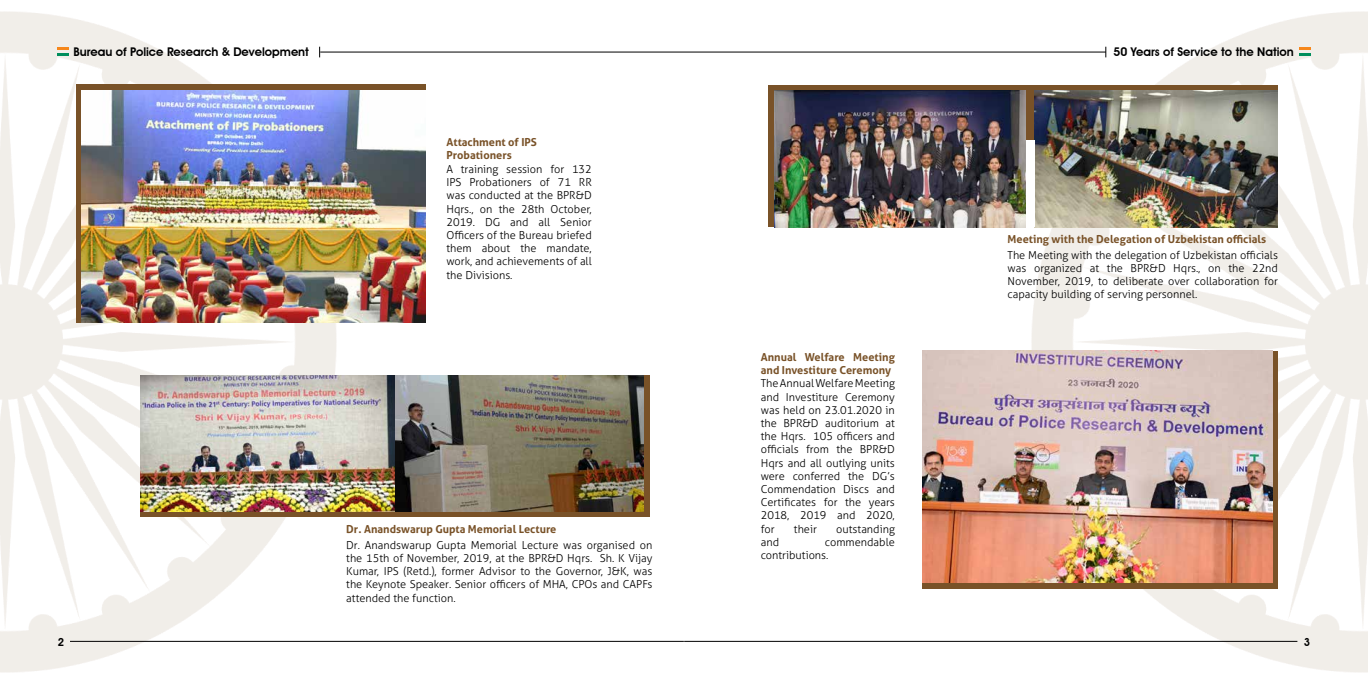
<style>
.page{position:relative;width:1368px;height:684px;background:#fff}
.page>*{position:absolute;margin:0;border:0;box-sizing:border-box;transform-origin:0 0}
.t1{font:600 12px "Avant Garde IT Cby BT";color:#000}
.t2{font:300 11px/13.2px "Aller";color:#000;text-align:justify}
.t3{font:700 11px/13.2px "Aller";color:#795228}
.t4{font:600 11px "Avant Garde IT Cby BT";color:#000}
</style>
<div class="page">
<img style="left:0;top:11px;width:352px;height:662px">
<img style="left:1016px;top:11px;width:352px;height:662px">
<hr style="left:70px;top:641px;width:614px;height:1px;background:#000">
<hr style="left:684px;top:641px;width:613px;height:1px;background:#000">
<svg style="left:58px;top:47px;width:11px;height:9px"></svg>
<hr style="left:320px;top:52px;width:364px;height:1px;background:#000">
<svg style="left:1299px;top:47px;width:11px;height:9px"></svg>
<hr style="left:684px;top:52px;width:422px;height:1px;background:#000">
<div style="left:140px;top:375px;width:509px;height:142px;background:#795228"></div>
<img style="left:140px;top:375px;width:504px;height:137px">
<svg style="left:76px;top:84px;width:350px;height:239px;background:#816040"></svg>
<img style="left:82px;top:91px;width:344px;height:232px">
<svg style="left:768px;top:86px;width:510px;height:141px;background:#73522f"></svg>
<img style="left:774px;top:91px;width:252px;height:136px">
<img style="left:1035px;top:91px;width:243px;height:136px">
<div style="left:1026px;top:141px;width:9px;height:86px;background:#fff"></div>
<div style="left:922px;top:351px;width:356px;height:238px;background:#795228"></div>
<img style="left:922px;top:351px;width:350px;height:232px">
<p class="t1" style="left:74px;top:44px;width:237px">Bureau of Police Research &amp; Development</p>
<p class="t1" style="left:1114px;top:44px;width:182px">50 Years of Service to the Nation</p>
<p class="t3" style="left:446px;top:135px;width:92px">Attachment of IPS<br>Probationers</p>
<p class="t2" style="left:446px;top:163px;width:147px">A training session for 132<br>IPS Probationers of 71 RR was conducted at the BPR&amp;D Hqrs., on the 28th October, 2019. DG and all Senior Officers of the Bureau briefed them about the mandate, work, and achievements of all the Divisions.</p>
<p class="t3" style="left:346px;top:523px;width:212px">Dr. Anandswarup Gupta Memorial Lecture</p>
<p class="t2" style="left:346px;top:538px;width:308px">Dr. Anandswarup Gupta Memorial Lecture was organised on the 15th of November, 2019, at the BPR&amp;D Hqrs. Sh. K Vijay Kumar, IPS (Retd.), former Advisor to the Governor, J&amp;K, was the Keynote Speaker. Senior officers of MHA, CPOs and CAPFs attended the function.</p>
<p class="t3" style="left:761px;top:350px;width:136px">Annual Welfare Meeting and Investiture Ceremony</p>
<p class="t2" style="left:761px;top:377px;width:136px">The Annual Welfare Meeting and Investiture Ceremony was held on 23.01.2020 in the BPR&amp;D auditorium at the Hqrs. 105 officers and officials from the BPR&amp;D Hqrs and all outlying units were conferred the DG’s Commendation Discs and Certificates for the years 2018, 2019 and 2020, for</p>
<p class="t2" style="left:794px;top:522px;width:24px">their</p>
<p class="t2" style="left:836px;top:522px;width:60px">outstanding</p>
<p class="t2" style="left:761px;top:535px;width:20px">and</p>
<p class="t2" style="left:761px;top:535px;width:136px;text-indent:64px">commendable contributions.</p>
<p class="t3" style="left:1008px;top:233px;width:260px">Meeting with the Delegation of Uzbekistan officials</p>
<p class="t2" style="left:1008px;top:248px;width:272px">The Meeting with the delegation of Uzbekistan officials was organized at the BPR&amp;D Hqrs., on the 22nd November, 2019, to deliberate over collaboration for capacity building of serving personnel.</p>
<p class="t4" style="left:58px;top:635px;width:8px">2</p>
<p class="t4" style="left:1304px;top:635px;width:8px">3</p>
</div>
